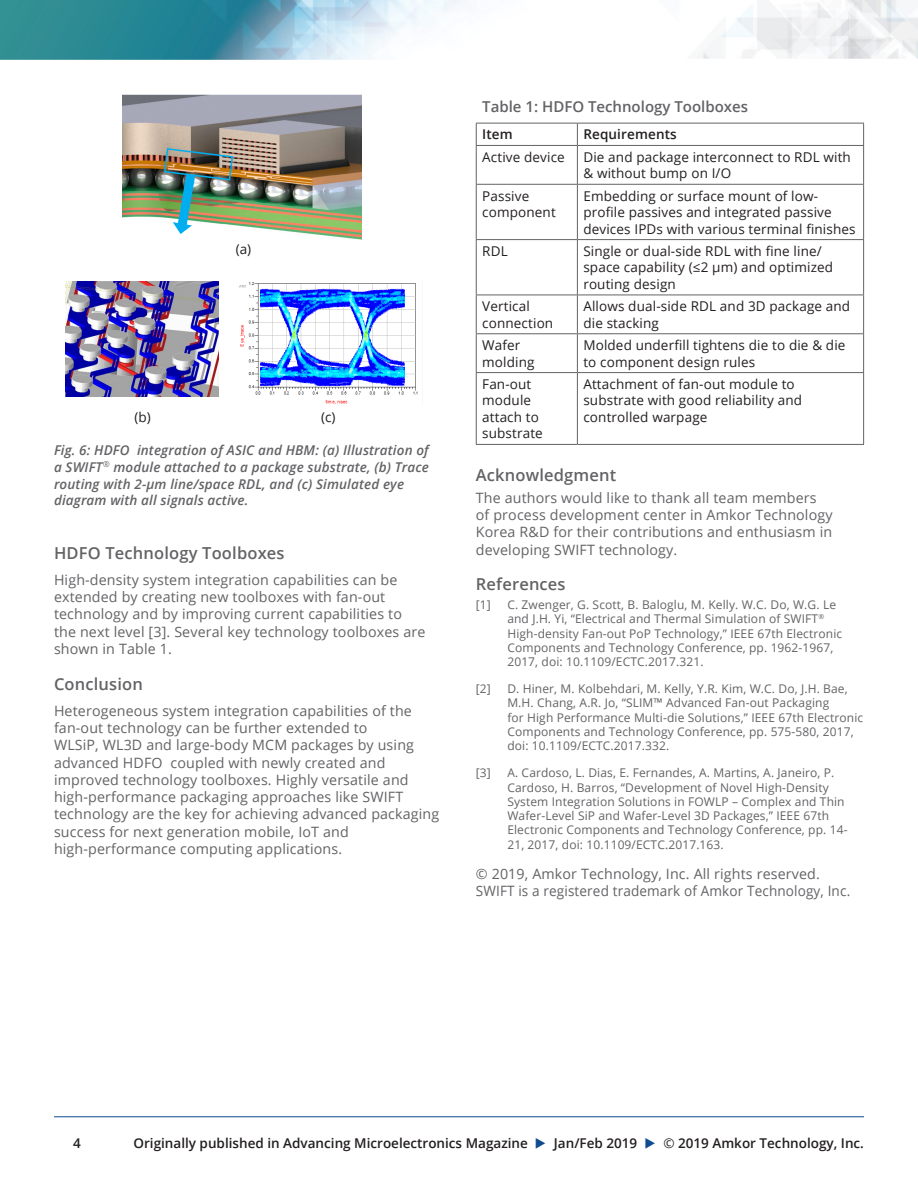
<style>
.page{position:relative;width:918px;height:1188px;background:#fff}
.page>*{position:absolute;margin:0;border:0;box-sizing:border-box;transform-origin:0 0}
.t1{font:600 16.5px "Open Sans";letter-spacing:.01em;color:#636366}
.t2{font:600 15px "Open Sans";color:#636366}
.t3{font:14.25px/17.2px "Open Sans";letter-spacing:.01em;color:#636366}
.t4{font:13.5px/16.5px "Open Sans";letter-spacing:.01em;color:#231f20}
.t5{font:italic 600 13.5px/16.8px "Open Sans";letter-spacing:.01em;color:#636366}
.t6{font:600 13.5px "Open Sans";color:#231f20}
.t7{font:12px/14.2px "Open Sans";letter-spacing:.01em;color:#636366}
.s1{color:#0f4b90}
.s2{font-weight:400}
</style>
<div class="page">
<hr style="left:54px;top:1116px;width:810px;height:1px;background:#0f4b90">
<img style="left:0;top:0;width:918px;height:59px">
<hr style="left:476px;top:123px;width:101px;height:1px;background:#636366">
<svg style="left:476px;top:123px;width:1px;height:22px"></svg>
<hr style="left:577px;top:123px;width:287px;height:1px;background:#636366">
<svg style="left:577px;top:123px;width:1px;height:22px"></svg>
<svg style="left:863px;top:123px;width:1px;height:22px"></svg>
<hr style="left:476px;top:145px;width:101px;height:1px;background:#636366">
<hr style="left:476px;top:146px;width:1px;height:38px;background:#636366">
<hr style="left:577px;top:145px;width:287px;height:1px;background:#636366">
<hr style="left:577px;top:146px;width:1px;height:38px;background:#636366">
<hr style="left:863px;top:146px;width:1px;height:38px;background:#636366">
<hr style="left:476px;top:184px;width:101px;height:1px;background:#636366">
<hr style="left:476px;top:185px;width:1px;height:54px;background:#636366">
<hr style="left:577px;top:184px;width:287px;height:1px;background:#636366">
<hr style="left:577px;top:185px;width:1px;height:54px;background:#636366">
<hr style="left:863px;top:185px;width:1px;height:54px;background:#636366">
<hr style="left:476px;top:239px;width:101px;height:1px;background:#636366">
<hr style="left:476px;top:240px;width:1px;height:55px;background:#636366">
<hr style="left:577px;top:239px;width:287px;height:1px;background:#636366">
<hr style="left:577px;top:240px;width:1px;height:55px;background:#636366">
<hr style="left:863px;top:240px;width:1px;height:55px;background:#636366">
<hr style="left:476px;top:295px;width:101px;height:1px;background:#636366">
<hr style="left:476px;top:295px;width:1px;height:38px;background:#636366">
<hr style="left:577px;top:295px;width:287px;height:1px;background:#636366">
<hr style="left:577px;top:295px;width:1px;height:38px;background:#636366">
<hr style="left:863px;top:295px;width:1px;height:38px;background:#636366">
<hr style="left:476px;top:333px;width:101px;height:1px;background:#636366">
<hr style="left:476px;top:334px;width:1px;height:38px;background:#636366">
<hr style="left:577px;top:333px;width:287px;height:1px;background:#636366">
<hr style="left:577px;top:334px;width:1px;height:38px;background:#636366">
<hr style="left:863px;top:334px;width:1px;height:38px;background:#636366">
<hr style="left:476px;top:372px;width:101px;height:1px;background:#636366">
<hr style="left:476px;top:373px;width:1px;height:71px;background:#636366">
<hr style="left:577px;top:372px;width:287px;height:1px;background:#636366">
<hr style="left:577px;top:373px;width:1px;height:71px;background:#636366">
<hr style="left:863px;top:373px;width:1px;height:71px;background:#636366">
<hr style="left:476px;top:444px;width:101px;height:1px;background:#636366">
<hr style="left:577px;top:444px;width:287px;height:1px;background:#636366">
<img style="left:239px;top:282px;width:179px;height:123px">
<img style="left:65px;top:282px;width:154px;height:114px">
<img style="left:122px;top:94px;width:240px;height:145px">
<img style="left:163px;top:147px;width:71px;height:90px">
<p class="t4" style="left:236px;top:240px;width:17px">(a)</p>
<p class="t4" style="left:135px;top:408px;width:18px">(b)</p>
<p class="t4" style="left:321px;top:408px;width:16px">(c)</p>
<p class="t5" style="left:54px;top:441px;width:377px">Fig. 6: HDFO integration of ASIC and HBM: (a) Illustration of a SWIFT<sup>®</sup> module attached to a package substrate, (b) Trace routing with 2-µm line/space RDL, and (c) Simulated eye diagram with all signals active.</p>
<p class="t1" style="left:54px;top:542px;width:232px">HDFO Technology Toolboxes</p>
<p class="t3" style="left:54px;top:571px;width:373px">High-density system integration capabilities can be extended by creating new toolboxes with fan-out technology and by improving current capabilities to the next level [3]. Several key technology toolboxes are shown in Table 1.</p>
<p class="t1" style="left:54px;top:673px;width:90px">Conclusion</p>
<p class="t3" style="left:54px;top:702px;width:387px">Heterogeneous system integration capabilities of the fan-out technology can be further extended to<br>WLSiP, WL3D and large-body MCM packages by using advanced HDFO coupled with newly created and improved technology toolboxes. Highly versatile and high-performance packaging approaches like SWIFT technology are the key for achieving advanced packaging success for next generation mobile, IoT and high-performance computing applications.</p>
<p class="t2" style="left:482px;top:96px;width:267px">Table 1: HDFO Technology Toolboxes</p>
<p class="t6" style="left:482px;top:125px;width:32px">Item</p>
<p class="t6" style="left:583px;top:125px;width:95px">Requirements</p>
<p class="t4" style="left:482px;top:148px;width:84px">Active device</p>
<p class="t4" style="left:583px;top:148px;width:269px">Die and package interconnect to RDL with &amp; without bump on I/O</p>
<p class="t4" style="left:482px;top:187px;width:75px">Passive component</p>
<p class="t4" style="left:583px;top:187px;width:274px">Embedding or surface mount of low&shy;profile passives and integrated passive devices IPDs with various terminal finishes</p>
<p class="t4" style="left:482px;top:242px;width:27px">RDL</p>
<p class="t4" style="left:583px;top:242px;width:251px">Single or dual-side RDL with fine line/ space capability (≤2 µm) and optimized routing design</p>
<p class="t4" style="left:482px;top:298px;width:72px">Vertical connection</p>
<p class="t4" style="left:583px;top:298px;width:268px">Allows dual-side RDL and 3D package and die stacking</p>
<p class="t4" style="left:482px;top:337px;width:54px">Wafer molding</p>
<p class="t4" style="left:583px;top:337px;width:264px">Molded underfill tightens die to die &amp; die to component design rules</p>
<p class="t4" style="left:482px;top:375px;width:62px">Fan-out module attach to substrate</p>
<p class="t4" style="left:583px;top:375px;width:220px">Attachment of fan-out module to substrate with good reliability and controlled warpage</p>
<p class="t1" style="left:476px;top:464px;width:142px">Acknowledgment</p>
<p class="t3" style="left:476px;top:489px;width:358px">The authors would like to thank all team members of process development center in Amkor Technology Korea R&amp;D for their contributions and enthusiasm in developing SWIFT technology.</p>
<p class="t1" style="left:476px;top:573px;width:91px">References</p>
<p class="t7" style="left:476px;top:597px;width:16px">[1]</p>
<p class="t7" style="left:507px;top:597px;width:336px">C. Zwenger, G. Scott, B. Baloglu, M. Kelly. W.C. Do, W.G. Le and J.H. Yi, “Electrical and Thermal Simulation of SWIFT<sup>® </sup>High-density Fan-out PoP Technology,” IEEE 67th Electronic Components and Technology Conference, pp. 1962-1967, 2017, doi: 10.1109/ECTC.2017.321.</p>
<p class="t7" style="left:476px;top:681px;width:16px">[2]</p>
<p class="t7" style="left:507px;top:681px;width:357px">D. Hiner, M. Kolbehdari, M. Kelly, Y.R. Kim, W.C. Do, J.H. Bae, M.H. Chang, A.R. Jo, “SLIM™ Advanced Fan-out Packaging<br>for High Performance Multi-die Solutions,” IEEE 67th Electronic Components and Technology Conference, pp. 575-580, 2017, doi: 10.1109/ECTC.2017.332.</p>
<p class="t7" style="left:476px;top:766px;width:16px">[3]</p>
<p class="t7" style="left:507px;top:766px;width:342px">A. Cardoso, L. Dias, E. Fernandes, A. Martins, A. Janeiro, P.<br>Cardoso, H. Barros, “Development of Novel High-Density System Integration Solutions in FOWLP – Complex and Thin Wafer-Level SiP and Wafer-Level 3D Packages,” IEEE 67th Electronic Components and Technology Conference, pp. 14- 21, 2017, doi: 10.1109/ECTC.2017.163.</p>
<p class="t3" style="left:476px;top:865px;width:376px">© 2019, Amkor Technology, Inc. All rights reserved.<br>SWIFT is a registered trademark of Amkor Technology, Inc.</p>
<p class="t6" style="left:73px;top:1134px;width:9px">4</p>
<p class="t6" style="left:133px;top:1134px;width:732px">Originally published in Advancing Microelectronics Magazine <span class="s1">▶</span> Jan/Feb 2019 <span class="s1">▶</span> <span class="s2">©</span> 2019 Amkor Technology, Inc.</p>
</div>
